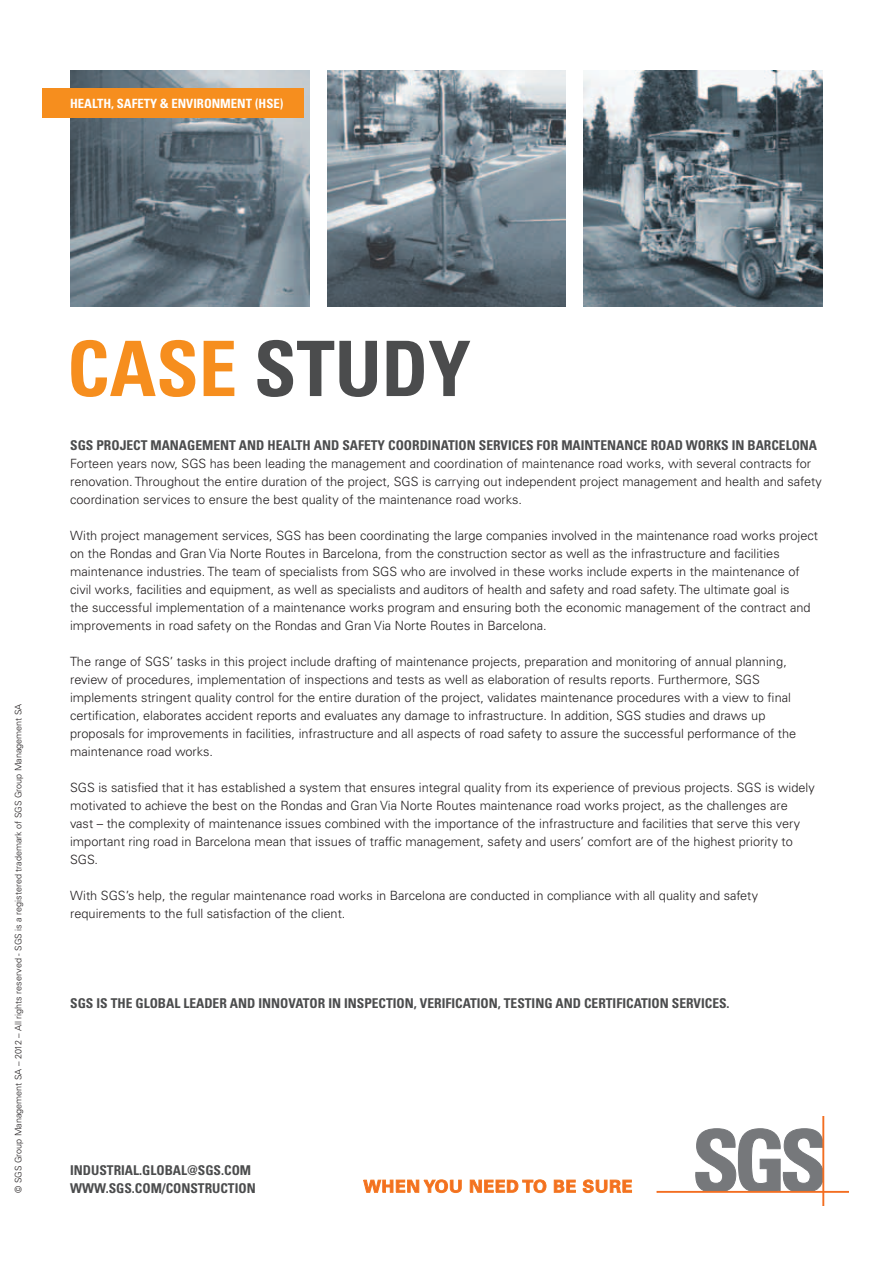
<style>
.page{position:relative;width:893px;height:1263px;background:#fff}
.page>*{position:absolute;margin:0;border:0;box-sizing:border-box;transform-origin:0 0}
.t1{font:700 condensed 76.5px "Univers LT Std";color:#4b4c4d}
.t2{font:700 condensed 13.5px "Univers LT Std";color:#4b4c4d}
.t3{font:300 12.75px/18px "Univers LT Std";color:#231f20}
.t4{font:700 condensed 12.75px "Univers LT Std";color:#fff}
.t5{font:300 9px "Univers LT Std";color:#231f20}
.s1{color:#f68e1e}
</style>
<div class="page">
<svg style="left:695px;top:1129px;width:128px;height:62px"></svg>
<div style="left:657px;top:1191px;width:191px;height:1px;border:1px solid #f36e21"></div>
<div style="left:823px;top:1116px;width:1px;height:90px;border:1px solid #f36e21"></div>
<svg style="left:364px;top:1180px;width:97px;height:13px"></svg>
<svg style="left:470px;top:1180px;width:76px;height:13px"></svg>
<svg style="left:554px;top:1180px;width:21px;height:12px"></svg>
<svg style="left:583px;top:1180px;width:49px;height:12px"></svg>
<img style="left:70px;top:70px;width:239px;height:236px">
<img style="left:327px;top:70px;width:239px;height:236px">
<img style="left:584px;top:70px;width:239px;height:236px">
<div style="left:43px;top:88px;width:261px;height:30px;background:#f68e1e"></div>
<p class="t4" style="left:70px;top:96px;width:75px">HEALTH, SAFETY</p>
<p class="t4" style="left:160px;top:96px;width:125px">&amp; ENVIRONMENT (HSE)</p>
<p class="t5" style="left:13px;top:1193px;width:490px;rotate:-90deg">© SGS Group Management SA – 2012 – All rights reserved - SGS is a registered trademark of SGS Group Management SA</p>
<h1 class="t1" style="left:67px;top:322px;width:405px"><span class="s1">CASE</span> STUDY</h1>
<p class="t2" style="left:70px;top:437px;width:64px">SGS PROJECT</p>
<p class="t2" style="left:150px;top:437px;width:222px">MANAGEMENT AND HEALTH AND SAFETY</p>
<p class="t2" style="left:388px;top:437px;width:132px">COORDINATION SERVICES</p>
<p class="t2" style="left:537px;top:437px;width:282px">FOR MAINTENANCE ROAD WORKS IN BARCELONA</p>
<p class="t3" style="left:70px;top:454px;width:753px">Forteen years now, SGS has been leading the management and coordination of maintenance road works, with several contracts for renovation. Throughout the entire duration of the project, SGS is carrying out independent project management and health and safety coordination services to ensure the best quality of the maintenance road works.</p>
<p class="t3" style="left:70px;top:527px;width:749px">With project management services, SGS has been coordinating the large companies involved in the maintenance road works project on the Rondas and Gran Via Norte Routes in Barcelona, from the construction sector as well as the infrastructure and facilities maintenance industries. The team of specialists from SGS who are involved in these works include experts in the maintenance of civil works, facilities and equipment, as well as specialists and auditors of health and safety and road safety. The ultimate goal is<br>the successful implementation of a maintenance works program and ensuring both the economic management of the contract and improvements in road safety on the Rondas and Gran Via Norte Routes in Barcelona.</p>
<p class="t3" style="left:70px;top:653px;width:728px">The range of SGS’ tasks in this project include drafting of maintenance projects, preparation and monitoring of annual planning, review of procedures, implementation of inspections and tests as well as elaboration of results reports. Furthermore, SGS implements stringent quality control for the entire duration of the project, validates maintenance procedures with a view to final certification, elaborates accident reports and evaluates any damage to infrastructure. In addition, SGS studies and draws up proposals for improvements in facilities, infrastructure and all aspects of road safety to assure the successful performance of the maintenance road works.</p>
<p class="t3" style="left:70px;top:779px;width:746px">SGS is satisfied that it has established a system that ensures integral quality from its experience of previous projects. SGS is widely motivated to achieve the best on the Rondas and Gran Via Norte Routes maintenance road works project, as the challenges are<br>vast – the complexity of maintenance issues combined with the importance of the infrastructure and facilities that serve this very important ring road in Barcelona mean that issues of traffic management, safety and users’ comfort are of the highest priority to SGS.</p>
<p class="t3" style="left:70px;top:887px;width:689px">With SGS’s help, the regular maintenance road works in Barcelona are conducted in compliance with all quality and safety requirements to the full satisfaction of the client.</p>
<p class="t2" style="left:70px;top:995px;width:128px">SGS IS THE GLOBAL LEADE</p>
<p class="t2" style="left:219px;top:995px;width:293px">R AND INNOVATOR IN INSPECTION, VERIFICATION, TEST</p>
<p class="t2" style="left:532px;top:995px;width:199px">ING AND CERTIFICATION SERVICES.</p>
<p class="t2" style="left:70px;top:1162px;width:22px">INDUST</p>
<p class="t2" style="left:114px;top:1162px;width:139px">RIAL.GLOBAL@SGS.COM</p>
<p class="t2" style="left:70px;top:1180px;width:14px">WWW</p>
<p class="t2" style="left:106px;top:1180px;width:152px">.SGS.COM/CONSTRUCTION</p>
</div>
